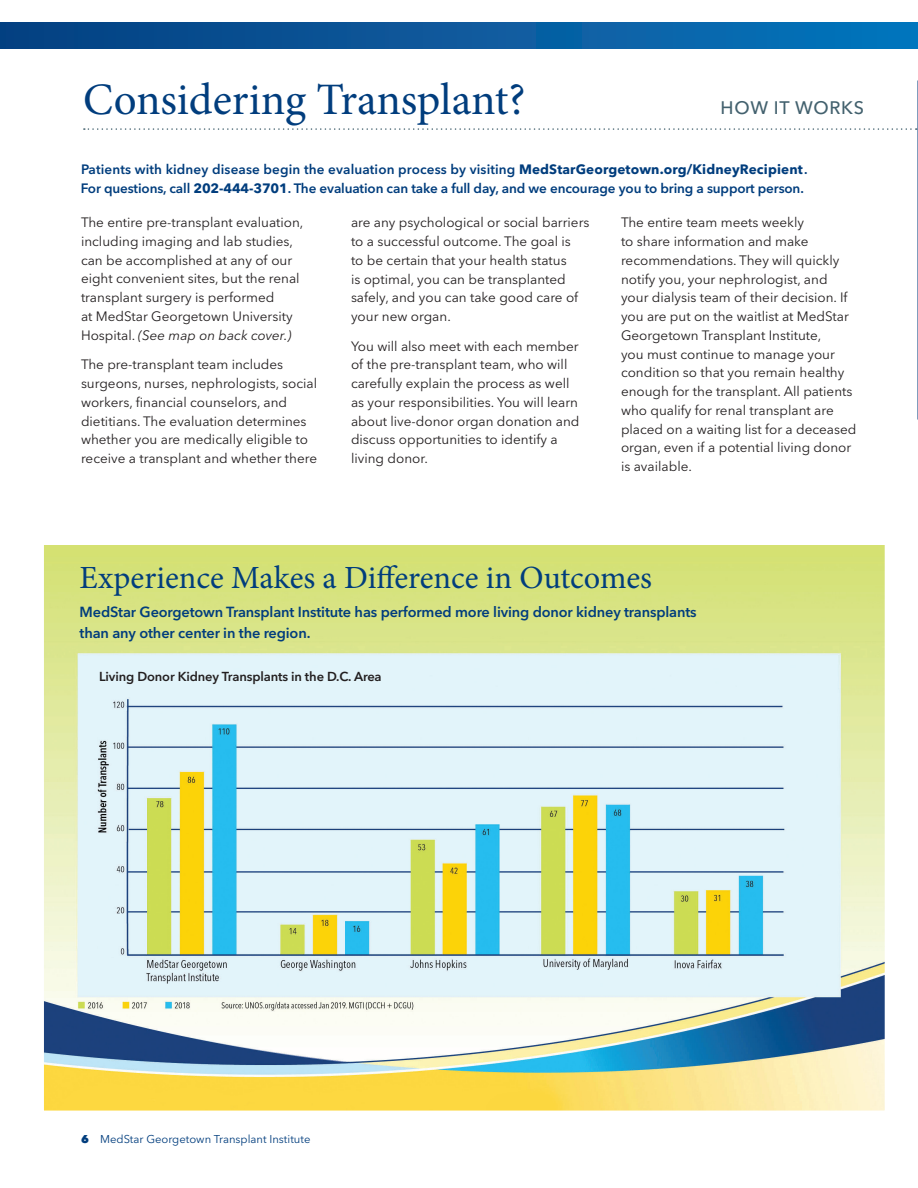
<style>
.page{position:relative;width:918px;height:1188px;background:#fff}
.page>*{position:absolute;margin:0;border:0;box-sizing:border-box;transform-origin:0 0}
.t1{font:45px "Minion Pro";letter-spacing:-.005em;color:#013d7d}
.t2{font:32.4px "Minion Pro";color:#013d7d}
.t3{font:500 18px "Avenir Next LT Pro";letter-spacing:.04em;color:#43616e}
.t4{font:600 14.55px/21px "Avenir Next LT Pro";letter-spacing:-.01em;color:#013d7d}
.t5{font:13.5px/18.8px "Avenir Next LT Pro";color:#231f20}
.t6{font:600 13.5px/19.5px "Avenir Next LT Pro";letter-spacing:-.01em;color:#013d7d}
.t7{font:600 12.9px "Avenir Next LT Pro";letter-spacing:-.01em;color:#231f20}
.t8{font:11.25px "Avenir Next LT Pro";color:#013d7d}
.s1{font-weight:700}
.s2{font-style:italic}
.s3{font-weight:800}
</style>
<div class="page">
<div style="left:0;top:22px;width:918px;height:26px;background:linear-gradient(to right,#093f80,#0775bc)"></div>
<img style="left:45px;top:546px;width:838px;height:563px">
<h1 class="t1" style="left:83px;top:69px;width:444px">Considering Transplant?</h1>
<h3 class="t3" style="left:721px;top:97px;width:145px">HOW IT WORKS</h3>
<p class="t6" style="left:81px;top:159px;width:728px">Patients with kidney disease begin the evaluation process by visiting <span class="s1">MedStarGeorgetown.org/KidneyRecipient</span>.<br>For questions, call <span class="s1">202-444-3701</span>. The evaluation can take a full day, and we encourage you to bring a support person.</p>
<p class="t5" style="left:81px;top:213px;width:224px">The entire pre-transplant evaluation, including imaging and lab studies, can be accomplished at any of our eight convenient sites, but the renal transplant surgery is performed<br>at MedStar Georgetown University Hospital. <span class="s2">(See map on back cover.)</span></p>
<p class="t5" style="left:81px;top:355px;width:238px">The pre-transplant team includes surgeons, nurses, nephrologists, social workers, financial counselors, and dietitians. The evaluation determines whether you are medically eligible to receive a transplant and whether there</p>
<p class="t5" style="left:351px;top:213px;width:240px">are any psychological or social barriers to a successful outcome. The goal is<br>to be certain that your health status<br>is optimal, you can be transplanted safely, and you can take good care of your new organ.</p>
<p class="t5" style="left:351px;top:336px;width:230px">You will also meet with each member of the pre-transplant team, who will carefully explain the process as well as your responsibilities. You will learn about live-donor organ donation and discuss opportunities to identify a living donor.</p>
<p class="t5" style="left:621px;top:213px;width:237px">The entire team meets weekly<br>to share information and make recommendations. They will quickly notify you, your nephrologist, and your dialysis team of their decision. If you are put on the waitlist at MedStar Georgetown Transplant Institute,<br>you must continue to manage your condition so that you remain healthy enough for the transplant. All patients who qualify for renal transplant are placed on a waiting list for a deceased organ, even if a potential living donor is available.</p>
<h2 class="t2" style="left:80px;top:556px;width:574px">Experience Makes a Difference in Outcomes</h2>
<p class="t4" style="left:80px;top:601px;width:619px">MedStar Georgetown Transplant Institute has performed more living donor kidney transplants than any other center in the region.</p>
<p class="t7" style="left:99px;top:669px;width:284px">Living Donor Kidney Transplants in the D.C. Area</p>
<p class="t8" style="left:81px;top:1132px;width:231px"><span class="s3">6</span> MedStar Georgetown Transplant Institute</p>
</div>
